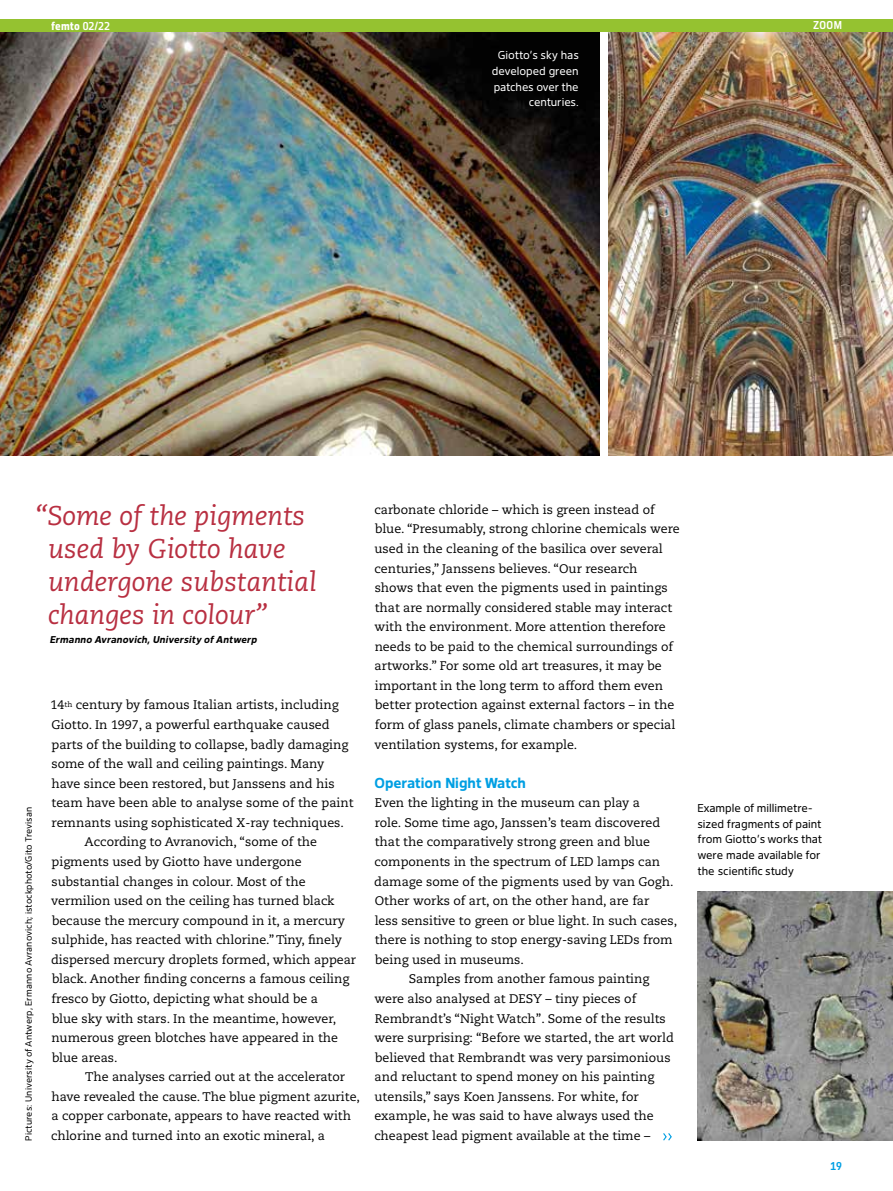
<style>
.page{position:relative;width:893px;height:1191px;background:#fff}
.page>*{position:absolute;margin:0;border:0;box-sizing:border-box;transform-origin:0 0}
.t1{font:italic 27px/33px "Caecilia LT Std";color:#b82f41}
.t2{font:700 14.25px "Desy Sans";color:#009fe3}
.t3{font:12.45px/19.5px "Caecilia LT Std";color:#000}
.t4{font:11.25px/15.8px "Desy Sans";color:#000}
.t5{font:11.25px/15.8px "Desy Sans";color:#fff;text-align:right}
.t6{font:800 11.25px "Desy Sans Cn";letter-spacing:.005em;color:#fff}
.t7{font:500 11.25px "Desy Sans Cn";color:#fff}
.t8{font:500 11.25px "Desy Sans Cn";color:#009fe3}
.t9{font:italic 700 9.75px "Desy Sans";letter-spacing:.02em;color:#000}
.t10{font:9px "Desy Sans";letter-spacing:.01em;color:#000}
.s1{font-weight:500}
</style>
<div class="page">
<img style="left:0;top:32px;width:600px;height:423px">
<img style="left:608px;top:32px;width:285px;height:423px">
<img style="left:697px;top:892px;width:196px;height:248px">
<svg style="left:663px;top:1133px;width:9px;height:8px"></svg>
<div style="left:0;top:19px;width:893px;height:13px;background:#95c230"></div>
<p class="t6" style="left:51px;top:19px;width:60px">femto <span class="s1">02/22</span></p>
<p class="t7" style="left:813px;top:19px;width:30px">ZOOM</p>
<p class="t5" style="left:492px;top:47px;width:89px">Giotto’s sky has developed green patches over the centuries.</p>
<h1 class="t1" style="left:48px;top:499px;width:270px;text-indent:-13px">“Some of the pigments used by Giotto have undergone substantial changes in colour”</h1>
<p class="t9" style="left:50px;top:634px;width:209px">Ermanno Avranovich, University of Antwerp</p>
<p class="t10" style="left:23px;top:1140px;width:335px;rotate:-90deg">Pictures: University of Antwerp, Ermanno Avranovich; istockphoto/Gito Trevisan</p>
<p class="t3" style="left:51px;top:695px;width:289px">14<sup>th</sup> century by famous Italian artists, including</p>
<p class="t3" style="left:52px;top:715px;width:280px">Giotto. In 1997, a powerful earthquake caused</p>
<p class="t3" style="left:52px;top:735px;width:298px">parts of the building to collapse, badly damaging</p>
<p class="t3" style="left:52px;top:754px;width:274px">some of the wall and ceiling paintings. Many</p>
<p class="t3" style="left:51px;top:774px;width:285px">have since been restored, but Janssens and his</p>
<p class="t3" style="left:52px;top:793px;width:304px">team have been able to analyse some of the paint</p>
<p class="t3" style="left:52px;top:813px;width:294px">remnants using sophisticated X-ray techniques.</p>
<p class="t3" style="left:85px;top:832px;width:234px">According to Avranovich, “some of the</p>
<p class="t3" style="left:52px;top:852px;width:251px">pigments used by Giotto have undergone</p>
<p class="t3" style="left:52px;top:871px;width:256px">substantial changes in colour. Most of the</p>
<p class="t3" style="left:51px;top:891px;width:285px">vermilion used on the ceiling has turned black</p>
<p class="t3" style="left:52px;top:911px;width:294px">because the mercury compound in it, a mercury</p>
<p class="t3" style="left:52px;top:930px;width:292px">sulphide, has reacted with chlorine.” Tiny, finely</p>
<p class="t3" style="left:51px;top:950px;width:307px">dispersed mercury droplets formed, which appear</p>
<p class="t3" style="left:52px;top:969px;width:299px">black. Another finding concerns a famous ceiling</p>
<p class="t3" style="left:52px;top:989px;width:268px">fresco by Giotto, depicting what should be a</p>
<p class="t3" style="left:52px;top:1008px;width:286px">blue sky with stars. In the meantime, however,</p>
<p class="t3" style="left:51px;top:1028px;width:288px">numerous green blotches have appeared in the</p>
<p class="t3" style="left:52px;top:1047px;width:67px">blue areas.</p>
<p class="t3" style="left:85px;top:1067px;width:262px">The analyses carried out at the accelerator</p>
<p class="t3" style="left:51px;top:1087px;width:310px">have revealed the cause. The blue pigment azurite,</p>
<p class="t3" style="left:51px;top:1106px;width:301px">a copper carbonate, appears to have reacted with</p>
<p class="t3" style="left:51px;top:1126px;width:275px">chlorine and turned into an exotic mineral, a</p>
<p class="t3" style="left:374px;top:500px;width:307px">carbonate chloride – which is green instead of blue. “Presumably, strong chlorine chemicals were used in the cleaning of the basilica over several centuries,” Janssens believes. “Our research<br>shows that even the pigments used in paintings that are normally considered stable may interact with the environment. More attention therefore needs to be paid to the chemical surroundings of artworks.” For some old art treasures, it may be important in the long term to afford them even better protection against external factors – in the form of glass panels, climate chambers or special ventilation systems, for example.</p>
<p class="t2" style="left:375px;top:774px;width:153px">Operation Night Watch</p>
<p class="t3" style="left:375px;top:793px;width:267px">Even the lighting in the museum can play a</p>
<p class="t3" style="left:375px;top:813px;width:287px">role. Some time ago, Janssen’s team discovered</p>
<p class="t3" style="left:375px;top:832px;width:277px">that the comparatively strong green and blue</p>
<p class="t3" style="left:374px;top:852px;width:287px">components in the spectrum of LED lamps can</p>
<p class="t3" style="left:374px;top:871px;width:301px">damage some of the pigments used by van Gogh.</p>
<p class="t3" style="left:375px;top:891px;width:276px">Other works of art, on the other hand, are far</p>
<p class="t3" style="left:375px;top:911px;width:304px">less sensitive to green or blue light. In such cases,</p>
<p class="t3" style="left:375px;top:930px;width:299px">there is nothing to stop energy-saving LEDs from</p>
<p class="t3" style="left:375px;top:950px;width:150px">being used in museums.</p>
<p class="t3" style="left:409px;top:969px;width:242px">Samples from another famous painting</p>
<p class="t3" style="left:375px;top:989px;width:263px">were also analysed at DESY – tiny pieces of</p>
<p class="t3" style="left:375px;top:1008px;width:292px">Rembrandt’s “Night Watch”. Some of the results</p>
<p class="t3" style="left:375px;top:1028px;width:301px">were surprising: “Before we started, the art world</p>
<p class="t3" style="left:375px;top:1047px;width:297px">believed that Rembrandt was very parsimonious</p>
<p class="t3" style="left:375px;top:1067px;width:281px">and reluctant to spend money on his painting</p>
<p class="t3" style="left:375px;top:1087px;width:266px">utensils,” says Koen Janssens. For white, for</p>
<p class="t3" style="left:374px;top:1106px;width:281px">example, he was said to have always used the</p>
<p class="t3" style="left:374px;top:1126px;width:277px">cheapest lead pigment available at the time –</p>
<p class="t4" style="left:697px;top:800px;width:126px">Example of millimetre&shy;sized fragments of paint from Giotto’s works that were made available for the scientific study</p>
<p class="t8" style="left:830px;top:1159px;width:13px">19</p>
</div>
